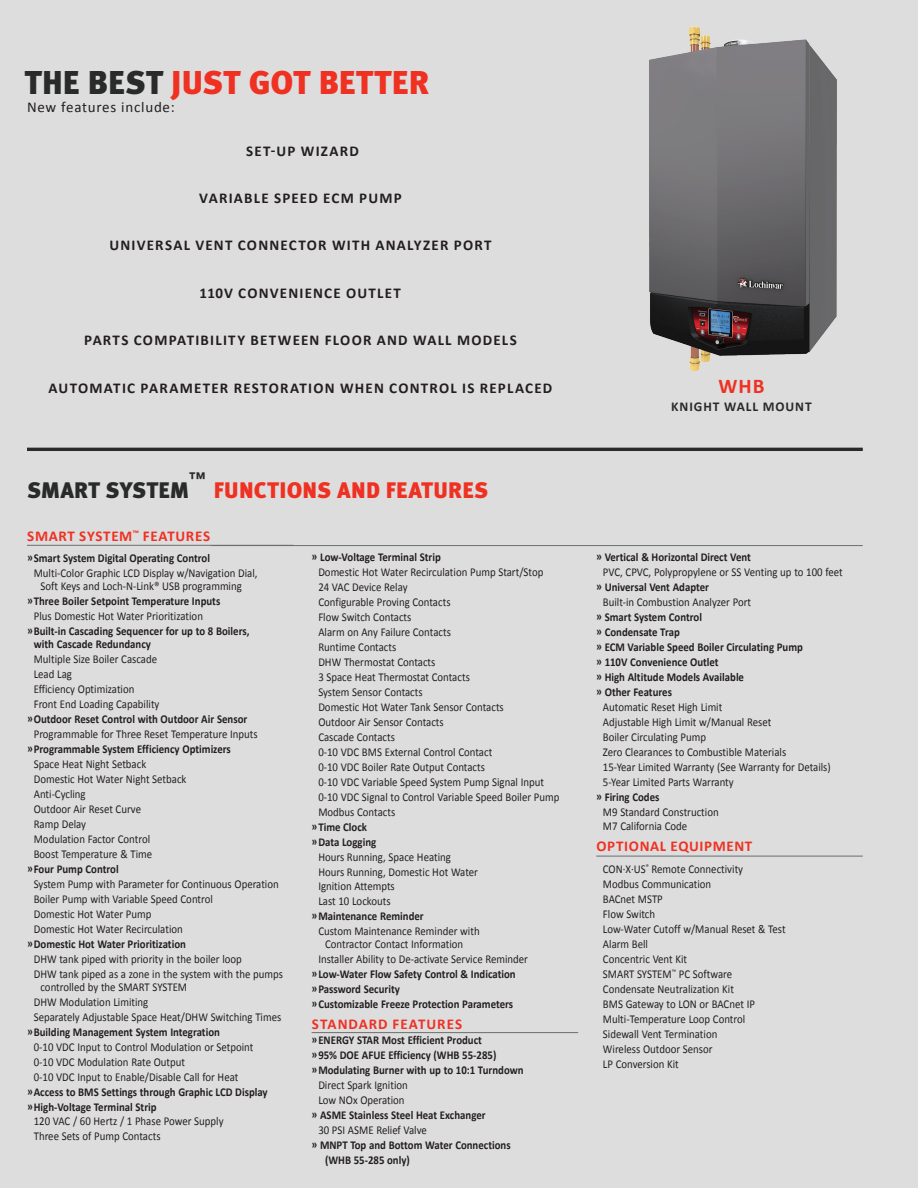
<style>
.page{position:relative;width:918px;height:1188px;background:#deddde}
.page>*{position:absolute;margin:0;border:0;box-sizing:border-box;transform-origin:0 0}
.t1{font:900 33px "Meta OT";letter-spacing:.005em;color:#ef3122}
.t2{font:900 22.5px "Meta OT";letter-spacing:.01em;color:#ef3122}
.t3{font:900 22.5px "Meta OT";letter-spacing:.005em;color:#292a2a}
.t4{font:700 21px "Calibri";color:#ef3122}
.t5{font:700 16.5px "Meta OT";color:#292a2a}
.t6{font:700 15px "Calibri";letter-spacing:.08em;color:#231f20}
.t7{font:700 15px "Calibri";letter-spacing:.045em;color:#ef3122}
.t8{font:15px "Calibri";letter-spacing:.05em;color:#231f20}
.t9{font:700 15px "Calibri";letter-spacing:.065em;color:#ef3122}
.t10{font:700 13.5px "Calibri";letter-spacing:.07em;color:#292a2a}
.t11{font:12px/15px "Calibri";color:#231f20;scale:.9 1}
.t12{font:700 12px/15px "Calibri";color:#231f20;scale:.9 1}
.s1{color:#292a2a}
</style>
<div class="page">
<hr style="left:27px;top:545px;width:267px;height:1px;background:#6c6d70">
<hr style="left:596px;top:856px;width:267px;height:1px;background:#6c6d70">
<hr style="left:211px;top:545px;width:652px;height:1px;background:#6c6d70">
<hr style="left:27px;top:448px;width:836px;height:3px;background:#292a2a">
<img style="left:649px;top:26px;width:188px;height:345px">
<hr style="left:312px;top:1032px;width:266px;height:1px;background:#6c6d70">
<h1 class="t1" style="left:25px;top:62px;width:406px"><span class="s1">THE BEST</span> JUST GOT BETTER</h1>
<p class="t8" style="left:27px;top:97px;width:149px">New features include:</p>
<p class="t6" style="left:246px;top:141px;width:114px">SET-UP WIZARD</p>
<p class="t6" style="left:199px;top:189px;width:204px">VARIABLE SPEED ECM PUMP</p>
<p class="t6" style="left:109px;top:236px;width:384px">UNIVERSAL VENT CONNECTOR WITH ANALYZER PORT</p>
<p class="t6" style="left:200px;top:283px;width:203px">110V CONVENIENCE OUTLET</p>
<p class="t6" style="left:84px;top:331px;width:434px">PARTS COMPATIBILITY BETWEEN FLOOR AND WALL MODELS</p>
<p class="t6" style="left:49px;top:378px;width:505px">AUTOMATIC PARAMETER RESTORATION WHEN CONTROL IS REPLACED</p>
<h3 class="t5" style="left:189px;top:468px;width:18px">™</h3>
<h2 class="t3" style="left:27px;top:477px;width:164px">SMART SYSTEM</h2>
<h2 class="t2" style="left:214px;top:477px;width:276px">FUNCTIONS AND FEATURES</h2>
<p class="t7" style="left:27px;top:526px;width:184px">SMART SYSTEM<sup>™</sup> FEATURES</p>
<p class="t12" style="left:27px;top:551px;width:205px">»Smart System Digital Operating Control</p>
<p class="t11" style="left:40px;top:567px;width:243px;line-height:13px;text-indent:-7px">Multi-Color Graphic LCD Display w/Navigation Dial,<br>Soft Keys and Loch-N-Link® USB programming</p>
<p class="t12" style="left:27px;top:594px;width:216px">»Three Boiler Setpoint Temperature Inputs</p>
<p class="t11" style="left:34px;top:609px;width:190px">Plus Domestic Hot Water Prioritization</p>
<p class="t12" style="left:34px;top:625px;width:241px;line-height:13px;text-indent:-7px">»Built-in Cascading Sequencer for up to 8 Boilers, with Cascade Redundancy</p>
<p class="t11" style="left:34px;top:652px;width:141px">Multiple Size Boiler Cascade<br>Lead Lag<br>Efficiency Optimization<br>Front End Loading Capability</p>
<p class="t12" style="left:27px;top:712px;width:246px">»Outdoor Reset Control with Outdoor Air Sensor</p>
<p class="t11" style="left:34px;top:727px;width:250px">Programmable for Three Reset Temperature Inputs</p>
<p class="t12" style="left:27px;top:742px;width:228px">»Programmable System Efficiency Optimizers</p>
<p class="t11" style="left:34px;top:757px;width:171px">Space Heat Night Setback<br>Domestic Hot Water Night Setback<br>Anti-Cycling<br>Outdoor Air Reset Curve<br>Ramp Delay<br>Modulation Factor Control<br>Boost Temperature &amp; Time</p>
<p class="t12" style="left:27px;top:861px;width:103px">»Four Pump Control</p>
<p class="t11" style="left:34px;top:876px;width:274px">System Pump with Parameter for Continuous Operation Boiler Pump with Variable Speed Control<br>Domestic Hot Water Pump<br>Domestic Hot Water Recirculation</p>
<p class="t12" style="left:27px;top:936px;width:178px">»Domestic Hot Water Prioritization</p>
<p class="t11" style="left:34px;top:951px;width:278px">DHW tank piped with priority in the boiler loop<br>DHW tank piped as a zone in the system with the pumps</p>
<p class="t11" style="left:34px;top:979px;width:277px;text-indent:7px">controlled by the SMART SYSTEM<br>DHW Modulation Limiting<br>Separately Adjustable Space Heat/DHW Switching Times</p>
<p class="t12" style="left:27px;top:1024px;width:216px">»Building Management System Integration</p>
<p class="t11" style="left:34px;top:1039px;width:246px">0-10 VDC Input to Control Modulation or Setpoint<br>0-10 VDC Modulation Rate Output<br>0-10 VDC Input to Enable/Disable Call for Heat</p>
<p class="t12" style="left:27px;top:1084px;width:269px">»Access to BMS Settings through Graphic LCD Display »High-Voltage Terminal Strip</p>
<p class="t11" style="left:34px;top:1114px;width:212px">120 VAC / 60 Hertz / 1 Phase Power Supply<br>Three Sets of Pump Contacts</p>
<p class="t12" style="left:312px;top:550px;width:145px">» Low-Voltage Terminal Strip</p>
<p class="t11" style="left:318px;top:565px;width:269px">Domestic Hot Water Recirculation Pump Start/Stop<br>24 VAC Device Relay<br>Configurable Proving Contacts<br>Flow Switch Contacts<br>Alarm on Any Failure Contacts<br>Runtime Contacts<br>DHW Thermostat Contacts<br>3 Space Heat Thermostat Contacts<br>System Sensor Contacts<br>Domestic Hot Water Tank Sensor Contacts<br>Outdoor Air Sensor Contacts<br>Cascade Contacts<br>0-10 VDC BMS External Control Contact<br>0-10 VDC Boiler Rate Output Contacts<br>0-10 VDC Variable Speed System Pump Signal Input<br>0-10 VDC Signal to Control Variable Speed Boiler Pump<br>Modbus Contacts</p>
<p class="t12" style="left:312px;top:819px;width:73px">»Time Clock »Data Logging</p>
<p class="t11" style="left:318px;top:849px;width:179px">Hours Running, Space Heating<br>Hours Running, Domestic Hot Water<br>Ignition Attempts<br>Last 10 Lockouts</p>
<p class="t12" style="left:312px;top:909px;width:126px">»Maintenance Reminder</p>
<p class="t11" style="left:325px;top:925px;width:173px;line-height:12.9px;text-indent:-7px">Custom Maintenance Reminder with<br>Contractor Contact Information</p>
<p class="t11" style="left:318px;top:952px;width:235px">Installer Ability to De-activate Service Reminder</p>
<p class="t12" style="left:312px;top:967px;width:228px">»Low-Water Flow Safety Control &amp; Indication »Password Security<br>»Customizable Freeze Protection Parameters</p>
<p class="t9" style="left:312px;top:1015px;width:152px">STANDARD FEATURES</p>
<p class="t12" style="left:312px;top:1033px;width:237px">»ENERGY STAR Most Efficient Product<br>»95% DOE AFUE Efficiency (WHB 55-285) »Modulating Burner with up to 10:1 Turndown</p>
<p class="t11" style="left:318px;top:1078px;width:101px">Direct Spark Ignition<br>Low NOx Operation</p>
<p class="t12" style="left:312px;top:1107px;width:195px">» ASME Stainless Steel Heat Exchanger</p>
<p class="t11" style="left:318px;top:1122px;width:122px">30 PSI ASME Relief Valve</p>
<p class="t12" style="left:325px;top:1137px;width:208px;text-indent:-14px">» MNPT Top and Bottom Water Connections (WHB 55-285 only)</p>
<h3 class="t4" style="left:718px;top:372px;width:48px">WHB</h3>
<p class="t10" style="left:671px;top:398px;width:142px">KNIGHT WALL MOUNT</p>
<p class="t12" style="left:596px;top:550px;width:173px">» Vertical &amp; Horizontal Direct Vent</p>
<p class="t11" style="left:603px;top:565px;width:268px">PVC, CPVC, Polypropylene or SS Venting up to 100 feet</p>
<p class="t12" style="left:596px;top:580px;width:127px">» Universal Vent Adapter</p>
<p class="t11" style="left:603px;top:595px;width:166px">Built-in Combustion Analyzer Port</p>
<p class="t12" style="left:596px;top:610px;width:231px">» Smart System Control<br>» Condensate Trap<br>» ECM Variable Speed Boiler Circulating Pump » 110V Convenience Outlet<br>» High Altitude Models Available<br>» Other Features</p>
<p class="t11" style="left:603px;top:699px;width:255px">Automatic Reset High Limit<br>Adjustable High Limit w/Manual Reset<br>Boiler Circulating Pump<br>Zero Clearances to Combustible Materials<br>15-Year Limited Warranty (See Warranty for Details)<br>5-Year Limited Parts Warranty</p>
<p class="t12" style="left:596px;top:789px;width:72px">» Firing Codes</p>
<p class="t11" style="left:603px;top:804px;width:130px">M9 Standard Construction<br>M7 California Code</p>
<p class="t7" style="left:596px;top:837px;width:157px">OPTIONAL EQUIPMENT</p>
<p class="t11" style="left:603px;top:862px;width:205px">CON·X·US<sup>®</sup> Remote Connectivity<br>Modbus Communication<br>BACnet MSTP<br>Flow Switch<br>Low-Water Cutoff w/Manual Reset &amp; Test<br>Alarm Bell<br>Concentric Vent Kit<br>SMART SYSTEM<sup>™</sup> PC Software<br>Condensate Neutralization Kit<br>BMS Gateway to LON or BACnet IP<br>Multi-Temperature Loop Control<br>Sidewall Vent Termination<br>Wireless Outdoor Sensor<br>LP Conversion Kit</p>
</div>
